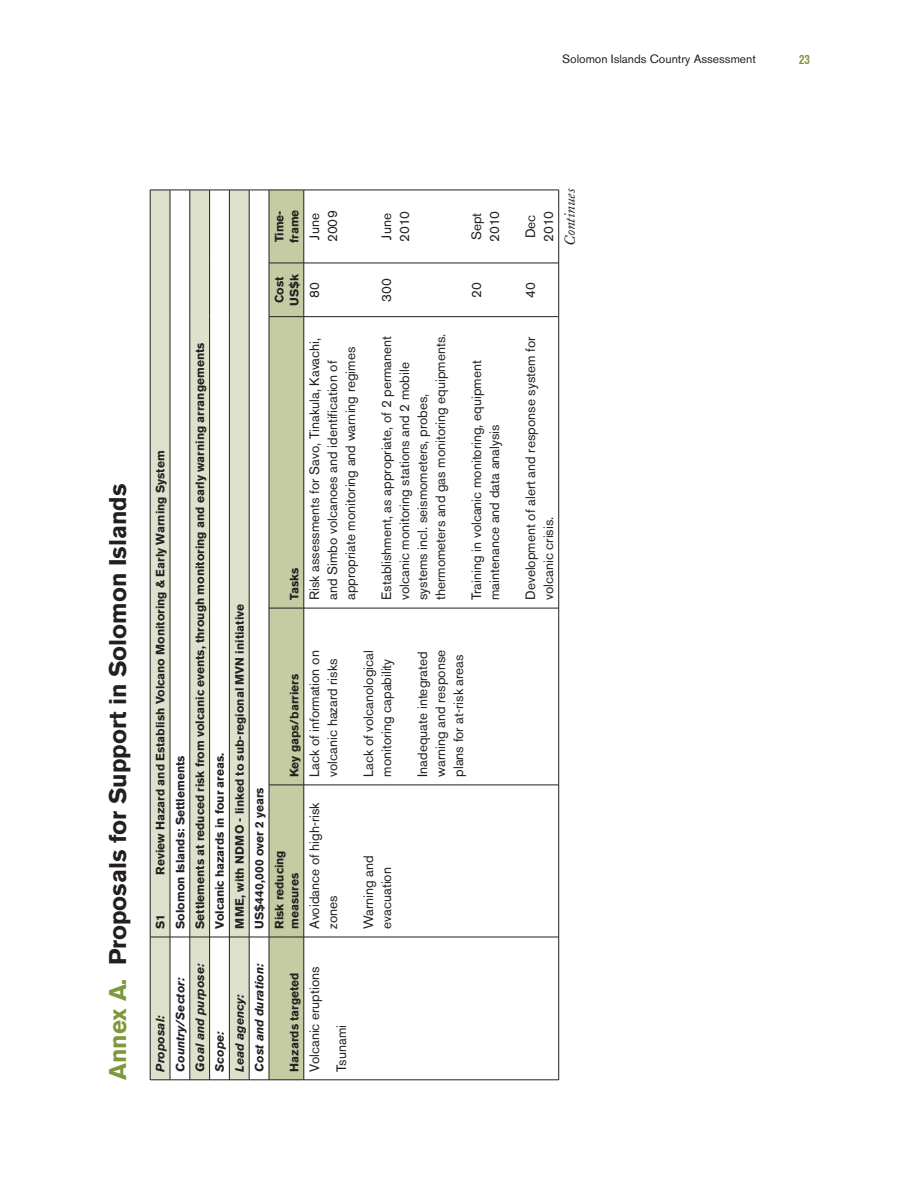
<style>
.page{position:relative;width:918px;height:1188px;background:#fff}
.page>*{position:absolute;margin:0;border:0;box-sizing:border-box;transform-origin:0 0}
.t1{font:700 24px "Akzidenz Grotesk BE";color:#231f20}
.t2{font:italic 15px "Adobe Caslon";color:#231f20}
.t3{font:13.5px/18px "Akzidenz Grotesk BE";color:#231f20}
.t4{font:700 condensed 13.5px "Akzidenz Grotesk BE";color:#7e983c}
.t5{font:700 12px/15px "Akzidenz Grotesk BE";color:#231f20}
.t6{font:italic 700 12px "Akzidenz Grotesk BE";color:#231f20}
.t7{font:12px "Akzidenz Grotesk BE";color:#231f20}
.s1{color:#7e983c}
</style>
<div class="page">
<svg style="left:150px;top:190px;width:154px;height:891px"></svg>
<hr style="left:269px;top:937px;width:1px;height:143px;background:#231f20">
<hr style="left:269px;top:1080px;width:35px;height:1px;background:#231f20">
<hr style="left:269px;top:785px;width:1px;height:152px;background:#231f20">
<hr style="left:269px;top:937px;width:35px;height:1px;background:#231f20">
<hr style="left:269px;top:608px;width:1px;height:177px;background:#231f20">
<hr style="left:269px;top:785px;width:35px;height:1px;background:#231f20">
<hr style="left:269px;top:317px;width:1px;height:291px;background:#231f20">
<hr style="left:269px;top:608px;width:35px;height:1px;background:#231f20">
<hr style="left:269px;top:263px;width:1px;height:54px;background:#231f20">
<hr style="left:269px;top:316px;width:35px;height:1px;background:#231f20">
<hr style="left:269px;top:190px;width:1px;height:73px;background:#231f20">
<hr style="left:269px;top:263px;width:35px;height:1px;background:#231f20">
<hr style="left:269px;top:190px;width:35px;height:1px;background:#231f20">
<hr style="left:304px;top:937px;width:1px;height:143px;background:#231f20">
<hr style="left:304px;top:1080px;width:255px;height:1px;background:#231f20">
<hr style="left:304px;top:785px;width:1px;height:152px;background:#231f20">
<hr style="left:304px;top:937px;width:255px;height:1px;background:#231f20">
<hr style="left:304px;top:608px;width:1px;height:177px;background:#231f20">
<hr style="left:304px;top:785px;width:255px;height:1px;background:#231f20">
<hr style="left:304px;top:317px;width:1px;height:291px;background:#231f20">
<hr style="left:304px;top:608px;width:255px;height:1px;background:#231f20">
<hr style="left:304px;top:263px;width:1px;height:54px;background:#231f20">
<hr style="left:304px;top:316px;width:255px;height:1px;background:#231f20">
<hr style="left:304px;top:190px;width:1px;height:73px;background:#231f20">
<hr style="left:304px;top:263px;width:255px;height:1px;background:#231f20">
<hr style="left:304px;top:190px;width:255px;height:1px;background:#231f20">
<hr style="left:558px;top:937px;width:1px;height:143px;background:#231f20">
<hr style="left:558px;top:785px;width:1px;height:152px;background:#231f20">
<hr style="left:558px;top:608px;width:1px;height:177px;background:#231f20">
<hr style="left:558px;top:317px;width:1px;height:291px;background:#231f20">
<hr style="left:558px;top:263px;width:1px;height:54px;background:#231f20">
<hr style="left:558px;top:190px;width:1px;height:73px;background:#231f20">
<p class="t7" style="left:562px;top:52px;width:195px">Solomon Islands Country Assessment</p>
<p class="t4" style="left:799px;top:52px;width:12px">23</p>
<h1 class="t1" style="left:104px;top:1080px;width:598px;rotate:-90deg"><span class="s1">Annex A.</span> Proposals for Support in Solomon Islands</h1>
<p class="t5" style="left:272px;top:243px;width:35px;rotate:-90deg">Time&shy;frame</p>
<p class="t3" style="left:306px;top:242px;width:33px;rotate:-90deg">June<br>2009</p>
<p class="t3" style="left:378px;top:242px;width:33px;rotate:-90deg">June<br>2010</p>
<p class="t3" style="left:468px;top:242px;width:33px;rotate:-90deg">Sept<br>2010</p>
<p class="t3" style="left:522px;top:242px;width:33px;rotate:-90deg">Dec<br>2010</p>
<p class="t2" style="left:562px;top:246px;width:59px;rotate:-90deg">Continues</p>
<p class="t5" style="left:272px;top:306px;width:34px;rotate:-90deg">Cost<br>US$k</p>
<p class="t3" style="left:306px;top:298px;width:18px;rotate:-90deg">80</p>
<p class="t3" style="left:378px;top:302px;width:25px;rotate:-90deg">300</p>
<p class="t3" style="left:468px;top:298px;width:17px;rotate:-90deg">20</p>
<p class="t3" style="left:522px;top:298px;width:18px;rotate:-90deg">40</p>
<p class="t5" style="left:153px;top:929px;width:480px;rotate:-90deg">S1 Review Hazard and Establish Volcano Monitoring &amp; Early Warning System</p>
<p class="t5" style="left:173px;top:929px;width:175px;rotate:-90deg">Solomon Islands: Settlements</p>
<p class="t5" style="left:193px;top:929px;width:588px;rotate:-90deg">Settlements at reduced risk from volcanic events, through monitoring and early warning arrangements</p>
<p class="t5" style="left:212px;top:929px;width:178px;rotate:-90deg">Volcanic hazards in four areas.</p>
<p class="t5" style="left:232px;top:929px;width:327px;rotate:-90deg">MME, with NDMO - linked to sub-regional MVN initiative</p>
<p class="t5" style="left:252px;top:929px;width:143px;rotate:-90deg">US$440,000 over 2 years</p>
<p class="t5" style="left:287px;top:600px;width:34px;rotate:-90deg">Tasks</p>
<p class="t3" style="left:306px;top:600px;width:263px;rotate:-90deg">Risk assessments for Savo, Tinakula, Kavachi, and Simbo volcanoes and identification of appropriate monitoring and warning regimes</p>
<p class="t3" style="left:378px;top:600px;width:268px;rotate:-90deg">Establishment, as appropriate, of 2 permanent volcanic monitoring stations and 2 mobile systems incl. seismometers, probes, thermometers and gas monitoring equipments.</p>
<p class="t3" style="left:468px;top:600px;width:241px;rotate:-90deg">Training in volcanic monitoring, equipment maintenance and data analysis</p>
<p class="t5" style="left:287px;top:777px;width:104px;rotate:-90deg">Key gaps/barriers</p>
<p class="t3" style="left:306px;top:777px;width:128px;rotate:-90deg">Lack of information on volcanic hazard risks</p>
<p class="t3" style="left:360px;top:777px;width:128px;rotate:-90deg">Lack of volcanological monitoring capability</p>
<p class="t3" style="left:414px;top:777px;width:129px;rotate:-90deg">Inadequate integrated warning and response plans for at-risk areas</p>
<p class="t5" style="left:272px;top:929px;width:80px;rotate:-90deg">Risk reducing measures</p>
<p class="t3" style="left:306px;top:929px;width:128px;rotate:-90deg">Avoidance of high-risk zones</p>
<p class="t3" style="left:360px;top:929px;width:75px;rotate:-90deg">Warning and evacuation</p>
<p class="t3" style="left:522px;top:600px;width:265px;rotate:-90deg">Development of alert and response system for volcanic crisis.</p>
<p class="t6" style="left:153px;top:1072px;width:58px;rotate:-90deg">Proposal:</p>
<p class="t6" style="left:173px;top:1072px;width:96px;rotate:-90deg">Country/Sector:</p>
<p class="t6" style="left:193px;top:1072px;width:110px;rotate:-90deg">Goal and purpose:</p>
<p class="t6" style="left:213px;top:1072px;width:42px;rotate:-90deg">Scope:</p>
<p class="t6" style="left:232px;top:1072px;width:79px;rotate:-90deg">Lead agency:</p>
<p class="t6" style="left:252px;top:1072px;width:110px;rotate:-90deg">Cost and duration:</p>
<p class="t5" style="left:287px;top:1072px;width:101px;rotate:-90deg">Hazards targeted</p>
<p class="t3" style="left:301px;top:1072px;width:107px;line-height:27px;rotate:-90deg">Volcanic eruptions<br>Tsunami</p>
</div>
